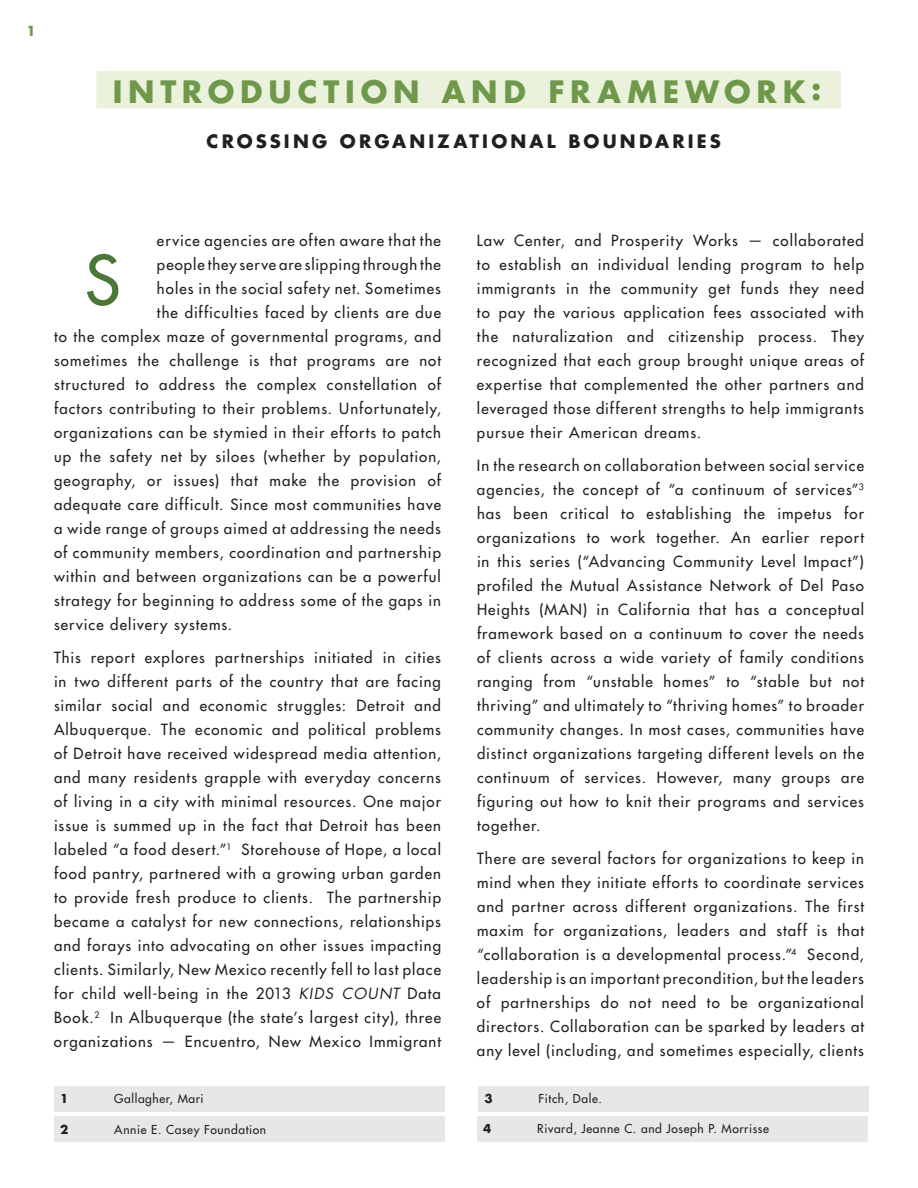
<style>
.page{position:relative;width:918px;height:1188px;background:#fff}
.page>*{position:absolute;margin:0;border:0;box-sizing:border-box;transform-origin:0 0}
.t1{font:500 66.3px "Futura Std";color:#4c7837}
.t2{font:700 30px "Futura Std";letter-spacing:.195em;color:#6f984b}
.t3{font:700 18px "Futura Std";letter-spacing:.175em;color:#231f20}
.t4{font:500 15px/24px "Futura Std";letter-spacing:.07em;color:#231f20;text-align:justify}
.t5{font:700 13.5px "Futura Std";color:#6f984b}
.t6{font:500 12px "Futura Std";letter-spacing:.05em;color:#231f20}
.t7{font:700 12px "Futura Std";color:#231f20}
.s1{font-weight:400;font-style:italic}
.s2{font-weight:500}
</style>
<div class="page">
<div style="left:54px;top:1086px;width:391px;height:25px;background:#e6e7e9"></div>
<div style="left:54px;top:1117px;width:391px;height:25px;background:#e6e7e9"></div>
<div style="left:477px;top:1116px;width:391px;height:25px;background:#e6e7e9"></div>
<div style="left:478px;top:1086px;width:391px;height:25px;background:#e6e7e9"></div>
<div style="left:96px;top:71px;width:715px;height:37px;background:#eaf1dd"></div>
<div style="left:811px;top:71px;width:11px;height:37px;background:#eaf1dd"></div>
<div style="left:822px;top:71px;width:19px;height:37px;background:#eaf1dd"></div>
<p class="t5" style="left:27px;top:22px;width:11px">1</p>
<h2 class="t2" style="left:113px;top:72px;width:74px">INTRO</h2>
<h2 class="t2" style="left:240px;top:72px;width:106px">DU CTIO</h2>
<h2 class="t2" style="left:393px;top:72px;width:430px">N AND FR AME WOR K:</h2>
<p class="t3" style="left:207px;top:129px;width:15px">CROSSI</p>
<p class="t3" style="left:293px;top:129px;width:190px">NG OR GANI ZATIO</p>
<p class="t3" style="left:511px;top:129px;width:175px">NAL BOU NDARIES</p>
<p class="t4" style="left:157px;top:229px;width:286px">ervice agencies are often aware that the</p>
<p class="t4" style="left:157px;top:253px;width:286px">people they serve are slipping through the</p>
<p class="t4" style="left:157px;top:277px;width:286px">holes in the social safety net. Sometimes</p>
<p class="t4" style="left:157px;top:301px;width:286px">the difficulties faced by clients are due</p>
<p class="t4" style="left:54px;top:325px;width:389px">to the complex maze of governmental programs, and</p>
<p class="t4" style="left:54px;top:349px;width:389px">sometimes the challenge is that programs are not</p>
<p class="t4" style="left:54px;top:373px;width:389px">structured to address the complex constellation of</p>
<p class="t4" style="left:54px;top:397px;width:389px">factors contributing to their problems. Unfortunately,</p>
<p class="t4" style="left:54px;top:421px;width:389px">organizations can be stymied in their efforts to patch</p>
<p class="t4" style="left:54px;top:445px;width:388px">up the safety net by siloes (whether by population,</p>
<p class="t4" style="left:54px;top:469px;width:389px">geography, or issues) that make the provision of</p>
<p class="t4" style="left:54px;top:493px;width:389px">adequate care difficult. Since most communities have</p>
<p class="t4" style="left:54px;top:517px;width:388px">a wide range of groups aimed at addressing the needs</p>
<p class="t4" style="left:54px;top:541px;width:389px">of community members, coordination and partnership</p>
<p class="t4" style="left:54px;top:565px;width:388px">within and between organizations can be a powerful</p>
<p class="t4" style="left:54px;top:589px;width:389px">strategy for beginning to address some of the gaps in</p>
<p class="t4" style="left:54px;top:613px;width:180px">service delivery systems.</p>
<p class="t4" style="left:54px;top:646px;width:389px">This report explores partnerships initiated in cities in two different parts of the country that are facing similar social and economic struggles: Detroit and Albuquerque. The economic and political problems of Detroit have received widespread media attention, and many residents grapple with everyday concerns of living in a city with minimal resources. One major issue is summed up in the fact that Detroit has been labeled “a food desert.”<sup>1</sup> Storehouse of Hope, a local food pantry, partnered with a growing urban garden to provide fresh produce to clients. The partnership became a catalyst for new connections, relationships and forays into advocating on other issues impacting clients. Similarly, New Mexico recently fell to last place for child well-being in the 2013 <span class="s1">KIDS COUNT</span> Data Book.<sup>2</sup> In Albuquerque (the state’s largest city), three organizations — Encuentro, New Mexico Immigrant</p>
<h1 class="t1" style="left:85px;top:239px;width:33px">S</h1>
<p class="t4" style="left:477px;top:229px;width:389px">Law Center, and Prosperity Works — collaborated to establish an individual lending program to help immigrants in the community get funds they need to pay the various application fees associated with the naturalization and citizenship process. They recognized that each group brought unique areas of expertise that complemented the other partners and leveraged those different strengths to help immigrants pursue their American dreams.</p>
<p class="t4" style="left:477px;top:454px;width:389px">In the research on collaboration between social service agencies, the concept of “a continuum of services”<sup>3 </sup>has been critical to establishing the impetus for organizations to work together. An earlier report in this series (“Advancing Community Level Impact”) profiled the Mutual Assistance Network of Del Paso Heights (MAN) in California that has a conceptual framework based on a continuum to cover the needs of clients across a wide variety of family conditions ranging from “unstable homes” to “stable but not thriving” and ultimately to “thriving homes” to broader community changes. In most cases, communities have distinct organizations targeting different levels on the continuum of services. However, many groups are figuring out how to knit their programs and services together.</p>
<p class="t4" style="left:477px;top:847px;width:389px">There are several factors for organizations to keep in mind when they initiate efforts to coordinate services and partner across different organizations. The first maxim for organizations, leaders and staff is that “collaboration is a developmental process.”<sup>4</sup> Second, leadership is an important precondition, but the leaders of partnerships do not need to be organizational directors. Collaboration can be sparked by leaders at any level (including, and sometimes especially, clients</p>
<p class="t7" style="left:60px;top:1091px;width:10px">1</p>
<p class="t6" style="left:114px;top:1091px;width:91px">Gallagher, Mari</p>
<p class="t7" style="left:60px;top:1121px;width:10px">2</p>
<p class="t6" style="left:114px;top:1122px;width:153px">Annie E. Casey Foundation</p>
<p class="t7" style="left:483px;top:1121px;width:36px">4 <span class="s2">R</span></p>
<p class="t6" style="left:544px;top:1121px;width:226px">ivard, Jeanne C. and Joseph P. Morrisse</p>
<p class="t7" style="left:485px;top:1091px;width:10px">3</p>
<p class="t6" style="left:539px;top:1091px;width:65px">Fitch, Dale.</p>
</div>
